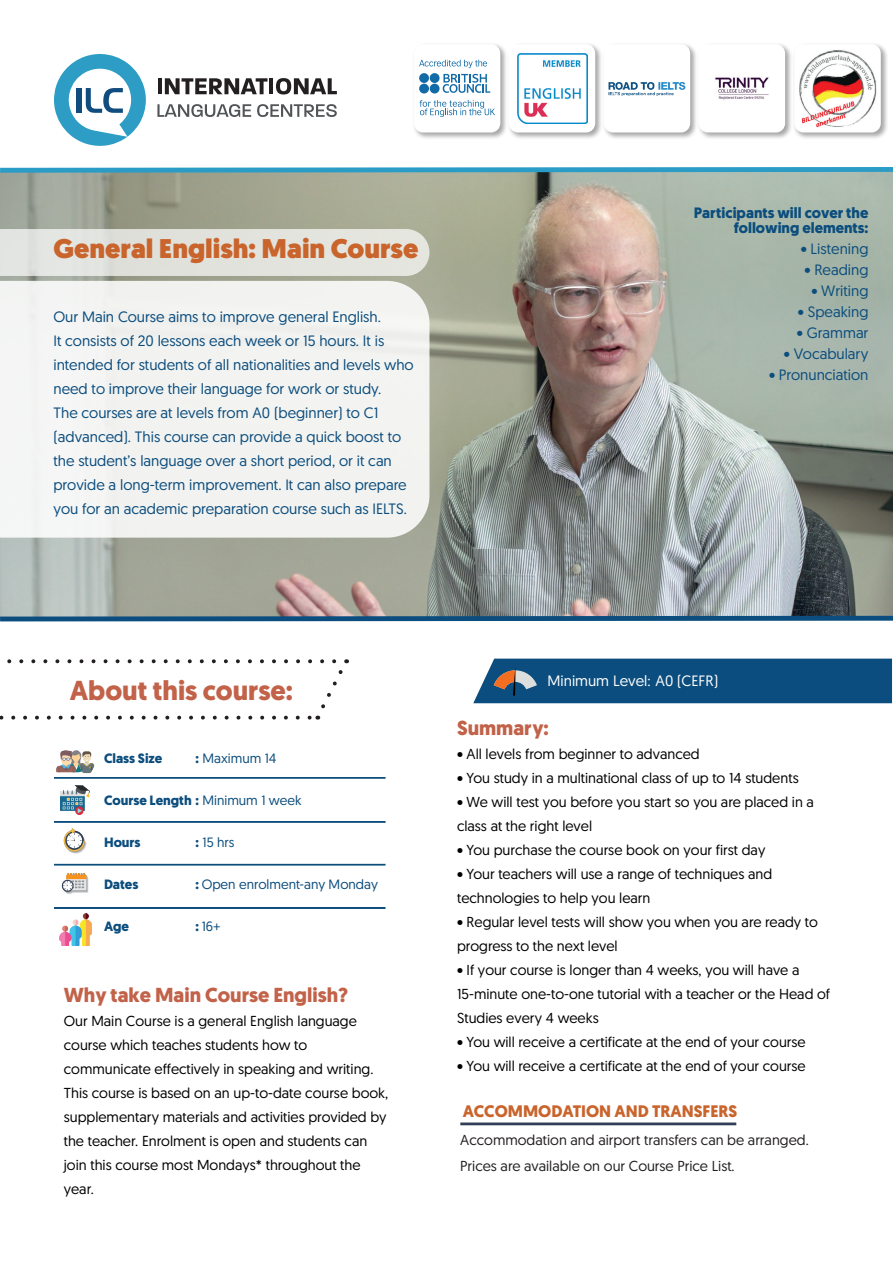
<style>
.page{position:relative;width:893px;height:1263px;background:#fff}
.page>*{position:absolute;margin:0;border:0;box-sizing:border-box;transform-origin:0 0}
.t1{font:700 27.45px "Geomanist";color:#c26249}
.t2{font:900 27px "Geomanist";color:#c9642c}
.t3{font:700 20.25px "Geomanist";color:#c26249}
.t4{font:700 16.65px "Geomanist";color:#c9642c}
.t5{font:15px/24px "Geomanist";color:#0b4d7e}
.t6{font:15px "Geomanist";color:#0b4d7d}
.t7{font:700 15px/15px "Geomanist";color:#0b4d7d;text-align:right}
.t8{font:15px "Geomanist";color:#fff}
.t9{font:14.4px/24px "Geomanist";color:#000}
.t10{font:14.4px/26.2px "Geomanist";color:#231f20}
.t11{font:700 13.5px "Geomanist";color:#0b4d7d}
.t12{font:13.5px "Geomanist";color:#0b4d7d}
.s1{font-weight:700}
.s2{font-weight:400}
</style>
<div class="page">
<img style="left:0;top:173px;width:893px;height:443px">
<svg style="left:64px;top:828px;width:22px;height:26px"></svg>
<svg style="left:62px;top:873px;width:26px;height:21px"></svg>
<div style="left:473px;top:659px;width:419px;height:44px;background:#0b4d7e"></div>
<div style="left:793px;top:43px;width:95px;height:97px;background:#231f20;opacity:.4"></div>
<div style="left:794px;top:44px;width:87px;height:88px;background:#fff;border-radius:9px"></div>
<img style="left:799px;top:50px;width:77px;height:77px">
<div style="left:412px;top:43px;width:96px;height:97px;background:#231f20;opacity:.4"></div>
<div style="left:414px;top:44px;width:86px;height:88px;background:#fff;border-radius:9px"></div>
<svg style="left:419px;top:60px;width:68px;height:8px"></svg>
<svg style="left:420px;top:100px;width:75px;height:17px"></svg>
<svg style="left:443px;top:74px;width:47px;height:19px"></svg>
<div style="left:419px;top:73px;width:10px;height:10px;background:#126ba6;border-radius:50%"></div>
<div style="left:430px;top:73px;width:10px;height:10px;background:#126ba6;border-radius:50%"></div>
<div style="left:419px;top:84px;width:10px;height:10px;background:#126ba6;border-radius:50%"></div>
<div style="left:430px;top:84px;width:10px;height:10px;background:#126ba6;border-radius:50%"></div>
<div style="left:602px;top:43px;width:96px;height:97px;background:#231f20;opacity:.4"></div>
<div style="left:604px;top:44px;width:86px;height:88px;background:#fff;border-radius:9px"></div>
<img style="left:608px;top:82px;width:78px;height:14px">
<div style="left:697px;top:43px;width:96px;height:97px;background:#231f20;opacity:.4"></div>
<div style="left:699px;top:44px;width:86px;height:88px;background:#fff;border-radius:9px"></div>
<img style="left:715px;top:77px;width:54px;height:23px">
<div style="left:507px;top:43px;width:96px;height:97px;background:#231f20;opacity:.4"></div>
<div style="left:509px;top:44px;width:86px;height:88px;background:#fff;border-radius:9px"></div>
<svg style="left:518px;top:53px;width:70px;height:71px"></svg>
<img style="left:517px;top:54px;width:70px;height:69px">
<svg style="left:56px;top:750px;width:38px;height:23px"></svg>
<div style="left:54px;top:777px;width:331px;height:2px;border:1px solid #0b4d7d"></div>
<div style="left:54px;top:821px;width:331px;height:2px;border:1px solid #0b4d7d"></div>
<div style="left:54px;top:864px;width:331px;height:1px;border:1px solid #0b4d7d"></div>
<div style="left:54px;top:907px;width:331px;height:2px;border:1px solid #0b4d7d"></div>
<img style="left:61px;top:785px;width:28px;height:29px">
<img style="left:59px;top:914px;width:32px;height:32px">
<svg style="left:0;top:167px;width:893px;height:6px;background:#47a4c4"></svg>
<svg style="left:54px;top:54px;width:92px;height:92px"></svg>
<hr style="left:158px;top:78px;width:4px;height:16px;background:#231f20">
<svg style="left:165px;top:78px;width:103px;height:16px"></svg>
<hr style="left:269px;top:78px;width:4px;height:16px;background:#231f20">
<svg style="left:276px;top:78px;width:61px;height:16px"></svg>
<svg style="left:157px;top:104px;width:94px;height:13px"></svg>
<svg style="left:257px;top:104px;width:80px;height:13px"></svg>
<svg style="left:0;top:659px;width:348px;height:60px"></svg>
<hr style="left:460px;top:1122px;width:276px;height:3px;background:#313e57">
<div style="left:0;top:229px;width:429px;height:47px;background:#e2e3dd"></div>
<div style="left:0;top:281px;width:429px;height:257px;background:#f2f3f0"></div>
<svg style="left:0;top:616px;width:893px;height:5px;background:#145381"></svg>
<h2 class="t2" style="left:53px;top:230px;width:366px">General English: Main Course</h2>
<p class="t5" style="left:53px;top:305px;width:362px">Our Main Course aims to improve general English.<br>It consists of 20 lessons each week or 15 hours. It is intended for students of all nationalities and levels who need to improve their language for work or study.<br>The courses are at levels from A0 (beginner) to C1 (advanced). This course can provide a quick boost to the student’s language over a short period, or it can provide a long-term improvement. It can also prepare you for an academic preparation course such as IELTS.</p>
<p class="t7" style="left:694px;top:206px;width:176px">Participants will cover the following elements:</p>
<p class="t6" style="left:801px;top:239px;width:69px">• Listening</p>
<p class="t6" style="left:804px;top:260px;width:65px">• Reading</p>
<p class="t6" style="left:811px;top:281px;width:59px">• Writing</p>
<p class="t6" style="left:798px;top:302px;width:72px">• Speaking</p>
<p class="t6" style="left:797px;top:323px;width:73px">• Grammar</p>
<p class="t6" style="left:784px;top:344px;width:86px">• Vocabulary</p>
<p class="t6" style="left:769px;top:365px;width:101px">• Pronunciation</p>
<h1 class="t1" style="left:70px;top:672px;width:225px">About this course:</h1>
<p class="t11" style="left:104px;top:750px;width:60px">Class Size</p>
<p class="t12" style="left:196px;top:750px;width:82px"><span class="s1">:</span> Maximum 14</p>
<p class="t11" style="left:104px;top:792px;width:199px">Course Length : <span class="s2">Minimum 1 week</span></p>
<p class="t11" style="left:104px;top:834px;width:38px">Hours</p>
<p class="t12" style="left:196px;top:834px;width:41px"><span class="s1">:</span> 15 hrs</p>
<p class="t11" style="left:104px;top:876px;width:36px">Dates</p>
<p class="t12" style="left:196px;top:876px;width:184px"><span class="s1">:</span> Open enrolment-any Monday</p>
<p class="t11" style="left:104px;top:918px;width:27px">Age</p>
<p class="t12" style="left:196px;top:918px;width:27px"><span class="s1">:</span> 16+</p>
<h3 class="t3" style="left:64px;top:981px;width:286px">Why take Main Course English?</h3>
<p class="t9" style="left:64px;top:1008px;width:326px">Our Main Course is a general English language course which teaches students how to communicate effectively in speaking and writing.<br>This course is based on an up-to-date course book, supplementary materials and activities provided by the teacher. Enrolment is open and students can join this course most Mondays* throughout the year.</p>
<p class="t8" style="left:548px;top:671px;width:172px">Minimum Level: A0 (CEFR)</p>
<h3 class="t3" style="left:457px;top:714px;width:93px">Summary:</h3>
<p class="t9" style="left:457px;top:741px;width:244px">• All levels from beginner to advanced</p>
<p class="t9" style="left:457px;top:765px;width:343px">• You study in a multinational class of up to 14 students</p>
<p class="t9" style="left:457px;top:789px;width:358px">• We will test you before you start so you are placed in a class at the right level</p>
<p class="t9" style="left:457px;top:837px;width:310px">• You purchase the course book on your first day</p>
<p class="t9" style="left:457px;top:861px;width:317px">• Your teachers will use a range of techniques and technologies to help you learn</p>
<p class="t9" style="left:457px;top:909px;width:362px">• Regular level tests will show you when you are ready to progress to the next level</p>
<p class="t9" style="left:457px;top:957px;width:375px">• If your course is longer than 4 weeks, you will have a<br>15-minute one-to-one tutorial with a teacher or the Head of<br>Studies every 4 weeks</p>
<p class="t9" style="left:457px;top:1029px;width:350px">• You will receive a certificate at the end of your course</p>
<p class="t9" style="left:457px;top:1053px;width:350px">• You will receive a certificate at the end of your course</p>
<p class="t4" style="left:463px;top:1100px;width:276px">ACCOMMODATION AND TRANSFERS</p>
<p class="t10" style="left:460px;top:1126px;width:350px">Accommodation and airport transfers can be arranged.<br>Prices are available on our Course Price List.</p>
</div>
